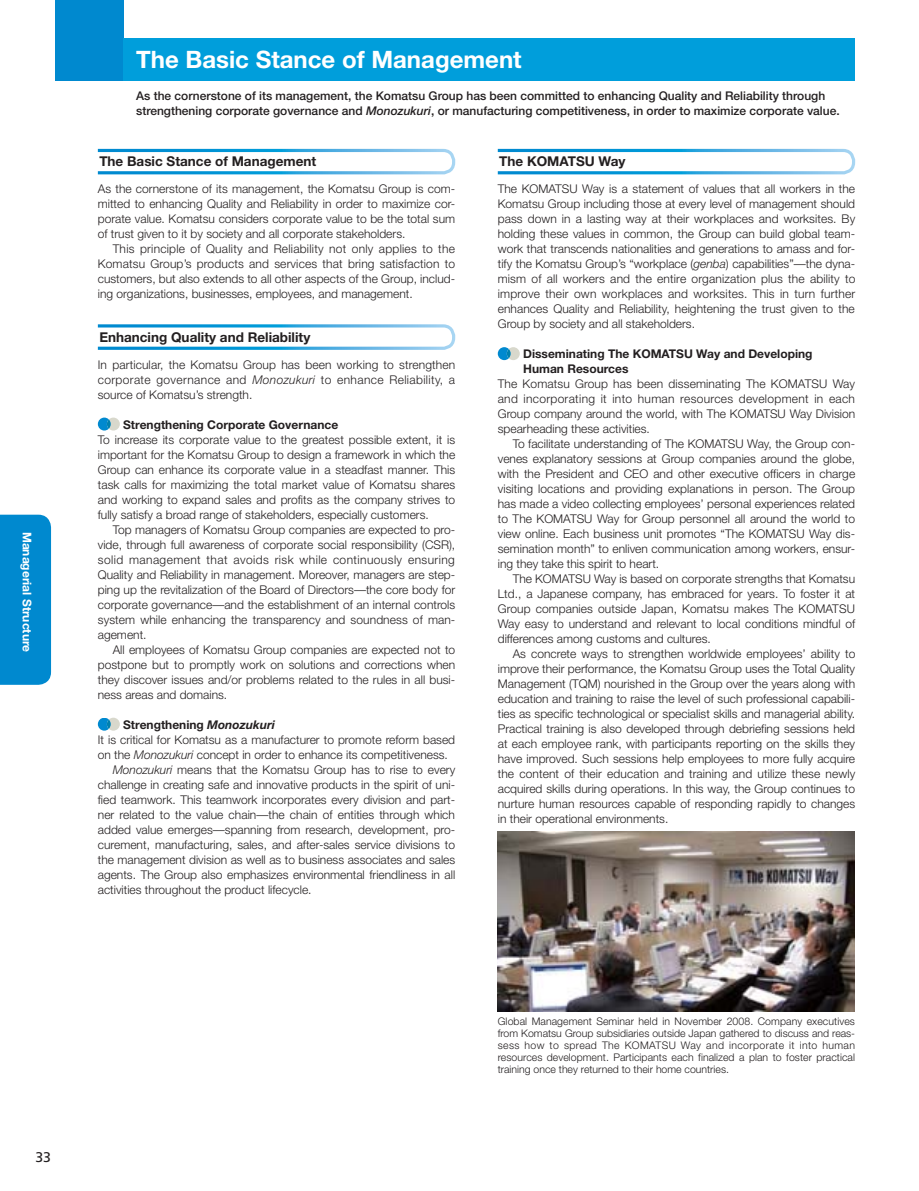
<style>
.page{position:relative;width:919px;height:1191px;background:#fff}
.page>*{position:absolute;margin:0;border:0;box-sizing:border-box;transform-origin:0 0}
.t1{font:700 24px "Helvetica Neue";color:#fff}
.t2{font:14.1px "Frutiger";color:#231f20}
.t3{font:700 13.5px "Helvetica Neue";color:#231f20}
.t4{font:300 12px/15px "Helvetica Neue";color:#231f20;text-align:justify}
.t5{font:500 12px/15px "Helvetica Neue";color:#231f20}
.t6{font:700 12px/15px "Helvetica Neue";color:#231f20}
.t7{font:700 12px "Helvetica Neue";color:#fff}
.t8{font:300 10.5px/12px "Helvetica Neue";color:#231f20;text-align:justify}
.s1{font-style:italic}
</style>
<div class="page">
<div style="left:0;top:514px;width:51px;height:171px;background:#0089cf"></div>
<div style="left:55px;top:0;width:68px;height:81px;background:#0089cf"></div>
<div style="left:123px;top:38px;width:732px;height:43px;background:#009edb"></div>
<svg style="left:497px;top:347px;width:22px;height:13px"></svg>
<svg style="left:98px;top:417px;width:22px;height:13px"></svg>
<svg style="left:107px;top:419px;width:4px;height:10px"></svg>
<svg style="left:98px;top:717px;width:22px;height:13px"></svg>
<svg style="left:107px;top:719px;width:4px;height:10px"></svg>
<img style="left:497px;top:831px;width:357px;height:180px">
<svg style="left:97px;top:148px;width:359px;height:27px"></svg>
<svg style="left:497px;top:148px;width:359px;height:27px"></svg>
<svg style="left:97px;top:324px;width:359px;height:26px"></svg>
<p class="t7" style="left:32px;top:531px;width:122px;rotate:90deg">Managerial Structure</p>
<h1 class="t1" style="left:136px;top:51px;width:387px">The Basic Stance of Management</h1>
<p class="t5" style="left:136px;top:89px;width:705px">As the cornerstone of its management, the Komatsu Group has been committed to enhancing Quality and Reliability through strengthening corporate governance and <span class="s1">Monozukuri</span>, or manufacturing competitiveness, in order to maximize corporate value.</p>
<p class="t3" style="left:99px;top:157px;width:218px">The Basic Stance of Management</p>
<p class="t3" style="left:499px;top:157px;width:128px">The KOMATSU Way</p>
<p class="t4" style="left:98px;top:182px;width:359px">As the cornerstone of its management, the Komatsu Group is com&shy;mitted to enhancing Quality and Reliability in order to maximize cor&shy;porate value. Komatsu considers corporate value to be the total sum of trust given to it by society and all corporate stakeholders.</p>
<p class="t4" style="left:98px;top:242px;width:359px;text-indent:15px">This principle of Quality and Reliability not only applies to the Komatsu Group’s products and services that bring satisfaction to customers, but also extends to all other aspects of the Group, includ&shy;ing organizations, businesses, employees, and management.</p>
<p class="t3" style="left:99px;top:332px;width:212px">Enhancing Quality and Reliability</p>
<p class="t4" style="left:98px;top:358px;width:359px">In particular, the Komatsu Group has been working to strengthen corporate governance and <span class="s1">Monozukuri</span> to enhance Reliability, a source of Komatsu’s strength.</p>
<p class="t6" style="left:123px;top:418px;width:216px">Strengthening Corporate Governance</p>
<p class="t4" style="left:98px;top:433px;width:359px">To increase its corporate value to the greatest possible extent, it is important for the Komatsu Group to design a framework in which the Group can enhance its corporate value in a steadfast manner. This task calls for maximizing the total market value of Komatsu shares and working to expand sales and profits as the company strives to fully satisfy a broad range of stakeholders, especially customers.</p>
<p class="t4" style="left:98px;top:523px;width:359px;text-indent:15px">Top managers of Komatsu Group companies are expected to pro&shy;vide, through full awareness of corporate social responsibility (CSR), solid management that avoids risk while continuously ensuring Quality and Reliability in management. Moreover, managers are step&shy;ping up the revitalization of the Board of Directors—the core body for corporate governance—and the establishment of an internal controls system while enhancing the transparency and soundness of man&shy;agement.</p>
<p class="t4" style="left:98px;top:643px;width:359px;text-indent:15px">All employees of Komatsu Group companies are expected not to postpone but to promptly work on solutions and corrections when they discover issues and/or problems related to the rules in all busi&shy;ness areas and domains.</p>
<p class="t6" style="left:123px;top:718px;width:153px">Strengthening <span class="s1">Monozukuri</span></p>
<p class="t4" style="left:98px;top:733px;width:359px">It is critical for Komatsu as a manufacturer to promote reform based</p>
<p class="t4" style="left:98px;top:748px;width:351px">on the <span class="s1">Monozukuri</span> concept in order to enhance its competitiveness.</p>
<p class="t4" style="left:113px;top:763px;width:344px"><span class="s1">Monozukuri</span> means that the Komatsu Group has to rise to every</p>
<p class="t4" style="left:98px;top:778px;width:359px">challenge in creating safe and innovative products in the spirit of uni-</p>
<p class="t4" style="left:98px;top:793px;width:359px">fied teamwork. This teamwork incorporates every division and part-</p>
<p class="t4" style="left:98px;top:808px;width:358px">ner related to the value chain—the chain of entities through which</p>
<p class="t4" style="left:98px;top:823px;width:359px">added value emerges—spanning from research, development, pro-</p>
<p class="t4" style="left:98px;top:838px;width:358px">curement, manufacturing, sales, and after-sales service divisions to</p>
<p class="t4" style="left:98px;top:853px;width:359px">the management division as well as to business associates and sales</p>
<p class="t4" style="left:98px;top:868px;width:359px">agents. The Group also emphasizes environmental friendliness in all</p>
<p class="t4" style="left:98px;top:883px;width:215px">activities throughout the product lifecycle.</p>
<p class="t4" style="left:497px;top:182px;width:359px">The KOMATSU Way is a statement of values that all workers in the Komatsu Group including those at every level of management should pass down in a lasting way at their workplaces and worksites. By holding these values in common, the Group can build global team&shy;work that transcends nationalities and generations to amass and for&shy;tify the Komatsu Group’s “workplace (<span class="s1">genba</span>) capabilities”—the dyna&shy;mism of all workers and the entire organization plus the ability to improve their own workplaces and worksites. This in turn further enhances Quality and Reliability, heightening the trust given to the Group by society and all stakeholders.</p>
<p class="t6" style="left:523px;top:347px;width:291px">Disseminating The KOMATSU Way and Developing<br>Human Resources</p>
<p class="t4" style="left:497px;top:377px;width:359px">The Komatsu Group has been disseminating The KOMATSU Way and incorporating it into human resources development in each Group company around the world, with The KOMATSU Way Division spearheading these activities.</p>
<p class="t4" style="left:497px;top:437px;width:359px;text-indent:15px">To facilitate understanding of The KOMATSU Way, the Group con&shy;venes explanatory sessions at Group companies around the globe, with the President and CEO and other executive officers in charge visiting locations and providing explanations in person. The Group has made a video collecting employees’ personal experiences related to The KOMATSU Way for Group personnel all around the world to view online. Each business unit promotes “The KOMATSU Way dis&shy;semination month” to enliven communication among workers, ensur&shy;ing they take this spirit to heart.</p>
<p class="t4" style="left:497px;top:572px;width:359px;text-indent:15px">The KOMATSU Way is based on corporate strengths that Komatsu Ltd., a Japanese company, has embraced for years. To foster it at Group companies outside Japan, Komatsu makes The KOMATSU Way easy to understand and relevant to local conditions mindful of differences among customs and cultures.</p>
<p class="t4" style="left:497px;top:647px;width:359px;text-indent:15px">As concrete ways to strengthen worldwide employees’ ability to improve their performance, the Komatsu Group uses the Total Quality Management (TQM) nourished in the Group over the years along with education and training to raise the level of such professional capabili&shy;ties as specific technological or specialist skills and managerial ability.<br>Practical training is also developed through debriefing sessions held at each employee rank, with participants reporting on the skills they have improved. Such sessions help employees to more fully acquire the content of their education and training and utilize these newly acquired skills during operations. In this way, the Group continues to nurture human resources capable of responding rapidly to changes in their operational environments.</p>
<p class="t2" style="left:35px;top:1151px;width:17px">33</p>
<p class="t8" style="left:497px;top:1015px;width:359px">Global Management Seminar held in November 2008. Company executives from Komatsu Group subsidiaries outside Japan gathered to discuss and reas&shy;sess how to spread The KOMATSU Way and incorporate it into human resources development. Participants each finalized a plan to foster practical training once they returned to their home countries.</p>
</div>
